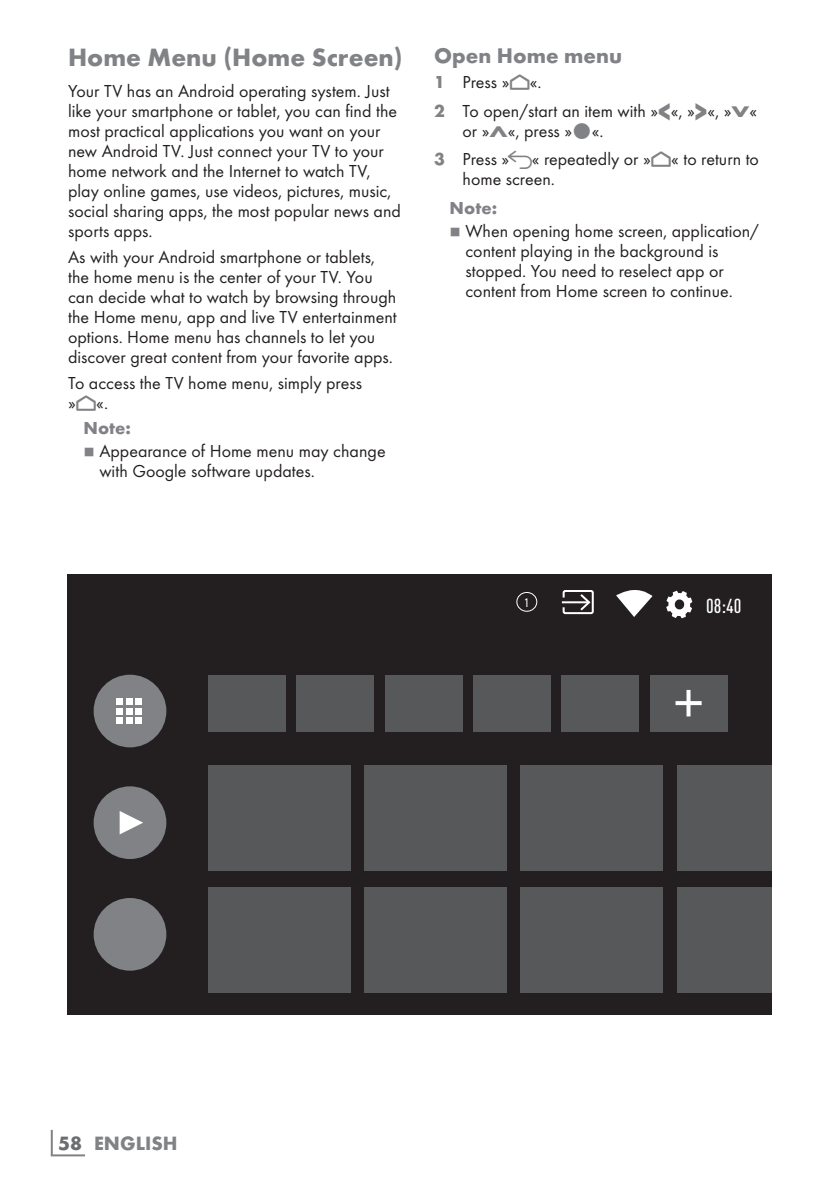
<style>
.page{position:relative;width:840px;height:1191px;background:#fff}
.page>*{position:absolute;margin:0;border:0;box-sizing:border-box;transform-origin:0 0}
.t1{font:700 26px "Futura TOT";color:#808285}
.t2{font:700 22px "Futura TOT";color:#808285}
.t3{font:700 20px "Futura TOT";color:#808285}
.t4{font:500 condensed 20px "DIN Pro";color:#fff}
.t5{font:18px/20px "Futura TOT Boo";color:#231f20}
.t6{font:700 18px "Futura TOT";letter-spacing:.005em;color:#808285}
.t7{font:500 condensed 12px "DIN Pro";color:#fff}
.t8{font:8px "Grund Son Se";color:#808285}
.s1{font-family:"Arcelik TS9 Android";font-size:24px;color:#808285}
.s2{font-family:"Futura TOT";font-weight:700;color:#808285}
.s3{font-family:"Futura TOT";font-weight:700;font-size:27.2px;color:#808285}
.s4{font-family:"Futura TOT";font-weight:700;font-size:16px;color:#808285}
.s5{font-family:"Arcelik TS9 Android";font-size:20px;color:#808285}
.s6{color:#6c6d70}
</style>
<div class="page">
<hr style="left:51px;top:1129px;width:2px;height:26px;background:#808285">
<hr style="left:51px;top:1154px;width:34px;height:2px;background:#808285">
<div style="left:67px;top:574px;width:704px;height:441px;background:#231f20"></div>
<div style="left:94px;top:674px;width:72px;height:73px;background:#808285;border-radius:50%"></div>
<div style="left:116px;top:698px;width:7px;height:7px;background:#fff"></div>
<div style="left:116px;top:708px;width:7px;height:6px;background:#fff"></div>
<div style="left:116px;top:717px;width:7px;height:7px;background:#fff"></div>
<div style="left:126px;top:698px;width:6px;height:7px;background:#fff"></div>
<svg style="left:126px;top:708px;width:6px;height:6px"></svg>
<div style="left:126px;top:717px;width:6px;height:7px;background:#fff"></div>
<div style="left:135px;top:698px;width:7px;height:7px;background:#fff"></div>
<div style="left:135px;top:708px;width:7px;height:6px;background:#fff"></div>
<div style="left:135px;top:717px;width:7px;height:7px;background:#fff"></div>
<div style="left:94px;top:898px;width:72px;height:72px;background:#808285;border-radius:50%"></div>
<div style="left:94px;top:786px;width:72px;height:73px;background:#808285;border-radius:50%"></div>
<svg style="left:120px;top:811px;width:23px;height:23px"></svg>
<div style="left:208px;top:674px;width:77px;height:57px;background:#57585a"></div>
<div style="left:208px;top:765px;width:143px;height:106px;background:#57585a"></div>
<div style="left:208px;top:887px;width:143px;height:105px;background:#57585a"></div>
<div style="left:363px;top:765px;width:143px;height:106px;background:#57585a"></div>
<div style="left:363px;top:887px;width:143px;height:105px;background:#57585a"></div>
<div style="left:520px;top:765px;width:143px;height:106px;background:#57585a"></div>
<div style="left:520px;top:887px;width:143px;height:105px;background:#57585a"></div>
<div style="left:677px;top:765px;width:93px;height:106px;background:#57585a"></div>
<div style="left:677px;top:887px;width:93px;height:105px;background:#57585a"></div>
<div style="left:385px;top:674px;width:77px;height:57px;background:#57585a"></div>
<div style="left:561px;top:674px;width:77px;height:57px;background:#57585a"></div>
<div style="left:296px;top:674px;width:78px;height:57px;background:#57585a"></div>
<div style="left:473px;top:674px;width:77px;height:57px;background:#57585a"></div>
<div style="left:649px;top:674px;width:78px;height:57px;background:#57585a"></div>
<svg style="left:686px;top:690px;width:4px;height:26px"></svg>
<svg style="left:675px;top:701px;width:26px;height:4px"></svg>
<div style="left:562px;top:590px;width:31px;height:24px;border:2px solid #fff;border-radius:2px"></div>
<hr style="left:561px;top:601px;width:27px;height:2px;background:#fff">
<svg style="left:578px;top:592px;width:13px;height:20px"></svg>
<div style="left:516px;top:592px;width:21px;height:19px;border:1px solid #fff;border-radius:50%"></div>
<svg style="left:616px;top:590px;width:36px;height:27px"></svg>
<svg style="left:666px;top:590px;width:26px;height:28px"></svg>
<h1 class="t1" style="left:68px;top:41px;width:336px">Home Menu (Home Screen)</h1>
<p class="t5" style="left:68px;top:81px;width:334px">Your TV has an Android operating system. Just like your smartphone or tablet, you can find the most practical applications you want on your new Android TV. Just connect your TV to your home network and the Internet to watch TV, play online games, use videos, pictures, music, social sharing apps, the most popular news and sports apps.</p>
<p class="t5" style="left:68px;top:247px;width:330px">As with your Android smartphone or tablets, the home menu is the center of your TV. You can decide what to watch by browsing through the Home menu, app and live TV entertainment options. Home menu has channels to let you discover great content from your favorite apps.</p>
<p class="t5" style="left:68px;top:372px;width:295px">To access the TV home menu, simply press »<span class="s1">p</span>«.</p>
<p class="t6" style="left:83px;top:417px;width:49px">Note:</p>
<p class="t8" style="left:83px;top:448px;width:13px">7</p>
<p class="t5" style="left:99px;top:441px;width:287px">Appearance of Home menu may change with Google software updates.</p>
<p class="t2" style="left:434px;top:42px;width:189px">Open Home menu</p>
<p class="t5" style="left:434px;top:68px;width:324px;line-height:28.6px"><span class="s2">1</span> Press »<span class="s1">p</span>«.<br><span class="s2">2</span> To open/start an item with »<span class="s3">&lt;</span>«, »<span class="s3">&gt;</span>«, »<span class="s4">V</span>«</p>
<p class="t5" style="left:434px;top:117px;width:326px;line-height:28.6px;text-indent:28px">or »<span class="s4">Λ</span>«, press » «.<br><span class="s2">3</span> Press » <span class="s5">r</span>« repeatedly or »<span class="s1">p</span>« to return to</p>
<p class="t5" style="left:462px;top:169px;width:94px">home screen.</p>
<p class="t6" style="left:449px;top:197px;width:49px">Note:</p>
<p class="t8" style="left:449px;top:227px;width:13px">7</p>
<p class="t5" style="left:465px;top:221px;width:295px">When opening home screen, application/ content playing in the background is stopped. You need to reselect app or content from Home screen to continue.</p>
<p class="t7" style="left:524px;top:594px;width:6px">1</p>
<p class="t4" style="left:705px;top:591px;width:37px">08:40</p>
<p class="t3" style="left:58px;top:1131px;width:121px"><span class="s6">58</span> ENGLISH</p>
</div>
